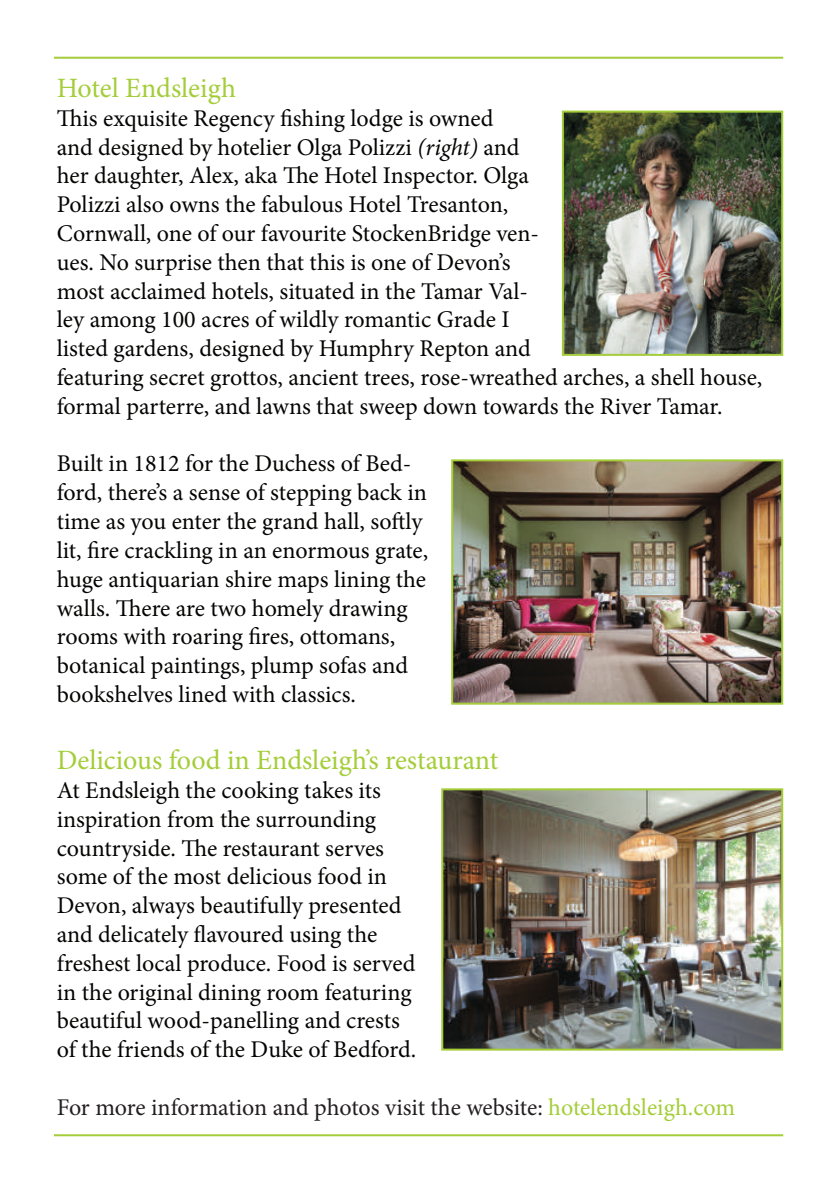
<style>
.page{position:relative;width:840px;height:1191px;background:#fff}
.page>*{position:absolute;margin:0;border:0;box-sizing:border-box;transform-origin:0 0}
.t1{font:28px "Minion Pro";color:#a4cd39}
.t2{font:24px/28.8px "Minion Pro";letter-spacing:-.005em;color:#040503}
.t3{font:24px "Minion Pro";letter-spacing:-.005em;color:#231f20}
.s1{font-style:italic}
.s2{color:#a4cd39}
</style>
<div class="page">
<hr style="left:54px;top:57px;width:728px;height:2px;background:#a4cd39">
<hr style="left:54px;top:1134px;width:728px;height:2px;background:#a4cd39">
<img style="left:454px;top:462px;width:325px;height:239px">
<div style="left:451px;top:459px;width:331px;height:245px;border:2px solid #a4cd39"></div>
<img style="left:564px;top:114px;width:215px;height:239px">
<div style="left:561px;top:111px;width:221px;height:245px;border:2px solid #a4cd39"></div>
<img style="left:444px;top:791px;width:335px;height:256px">
<div style="left:441px;top:788px;width:341px;height:262px;border:2px solid #a4cd39"></div>
<p class="t1" style="left:57px;top:69px;width:181px">Hotel Endsleigh</p>
<p class="t2" style="left:57px;top:104px;width:706px">This exquisite Regency fishing lodge is owned<br>and designed by hotelier Olga Polizzi <span class="s1">(right)</span> and<br>her daughter, Alex, aka The Hotel Inspector. Olga<br>Polizzi also owns the fabulous Hotel Tresanton,<br>Cornwall, one of our favourite StockenBridge ven-<br>ues. No surprise then that this is one of Devon’s<br>most acclaimed hotels, situated in the Tamar Val-<br>ley among 100 acres of wildly romantic Grade I<br>listed gardens, designed by Humphry Repton and<br>featuring secret grottos, ancient trees, rose-wreathed arches, a shell house, formal parterre, and lawns that sweep down towards the River Tamar.</p>
<p class="t2" style="left:57px;top:449px;width:373px">Built in 1812 for the Duchess of Bed&shy;ford, there’s a sense of stepping back in time as you enter the grand hall, softly lit, fire crackling in an enormous grate, huge antiquarian shire maps lining the walls. There are two homely drawing rooms with roaring fires, ottomans, botanical paintings, plump sofas and bookshelves lined with classics.</p>
<p class="t1" style="left:57px;top:741px;width:443px">Delicious food in Endsleigh’s restaurant</p>
<p class="t2" style="left:57px;top:776px;width:361px">At Endsleigh the cooking takes its inspiration from the surrounding countryside. The restaurant serves some of the most delicious food in Devon, always beautifully presented and delicately flavoured using the freshest local produce. Food is served in the original dining room featuring beautiful wood-panelling and crests of the friends of the Duke of Bedford.</p>
<p class="t3" style="left:57px;top:1091px;width:679px">For more information and photos visit the website: <span class="s2">hotelendsleigh.com</span></p>
</div>
